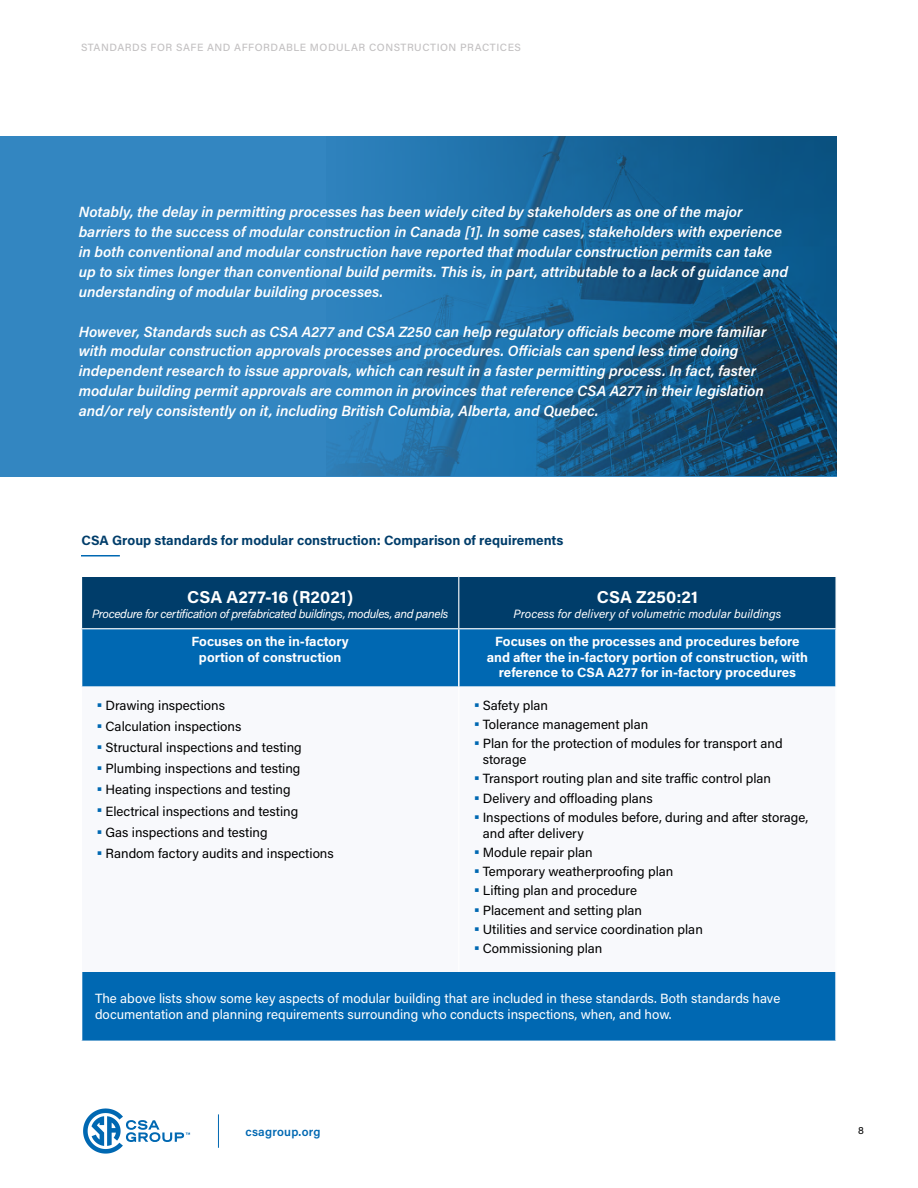
<style>
.page{position:relative;width:918px;height:1188px;background:#fff}
.page>*{position:absolute;margin:0;border:0;box-sizing:border-box;transform-origin:0 0}
.Table_Reverse_Header{font:700 17.25px "Acumin Pro";color:#fff}
.Call_Outs{font:italic 600 14.85px/20px "Acumin Pro";color:#fff}
.t1{font:700 13.5px "Acumin Pro";color:#003d6a}
.t2{font:13.35px/15.8px "Acumin Pro";color:#000}
.t3{font:13.35px/15.8px "Acumin Pro";color:#fff}
.t4{font:700 13.35px/15.8px "Acumin Pro";color:#fff;text-align:center}
.Table_Reverse_Header-2{font:italic 12px "Acumin Pro";letter-spacing:-.025em;color:#fff}
.Table_Reverse_Header-3{font:italic 12px "Acumin Pro";color:#fff}
.t5{font:600 12px "Acumin Pro";letter-spacing:.02em;color:#0068b2}
.t6{font:500 10.5px "Acumin Pro";letter-spacing:.05em;color:#c3c1c2}
.t7{font:10.5px "Acumin Pro";color:#000}
.s1{font-weight:700;font-size:15px;color:#0068b2}
</style>
<div class="page">
<hr style="left:218px;top:1114px;width:1px;height:34px;background:#0068b2">
<svg style="left:83px;top:1108px;width:107px;height:46px"></svg>
<div style="left:0;top:136px;width:837px;height:341px;background:#3386c1"></div>
<img style="left:328px;top:136px;width:509px;height:339px">
<div style="left:82px;top:577px;width:753px;height:51px;background:#003d6a"></div>
<div style="left:82px;top:629px;width:753px;height:412px;background:#0068b2"></div>
<svg style="left:82px;top:687px;width:753px;height:285px"></svg>
<hr style="left:458px;top:577px;width:1px;height:51px;background:#fff">
<hr style="left:458px;top:629px;width:2px;height:58px;background:#fff">
<hr style="left:458px;top:687px;width:1px;height:285px;background:#fff">
<hr style="left:81px;top:555px;width:39px;height:1px;background:#0068b2">
<p class="t6" style="left:81px;top:40px;width:442px">STANDARDS FOR SAFE AND AFFORDABLE MODULAR CONSTRUCTION PRACTICES</p>
<p class="Call_Outs" style="left:79px;top:201px;width:711px">Notably, the delay in permitting processes has been widely cited by stakeholders as one of the major barriers to the success of modular construction in Canada [1]. In some cases, stakeholders with experience in both conventional and modular construction have reported that modular construction permits can take up to six times longer than conventional build permits. This is, in part, attributable to a lack of guidance and understanding of modular building processes.</p>
<p class="Call_Outs" style="left:79px;top:321px;width:689px">However, Standards such as CSA A277 and CSA Z250 can help regulatory officials become more familiar with modular construction approvals processes and procedures. Officials can spend less time doing independent research to issue approvals, which can result in a faster permitting process. In fact, faster modular building permit approvals are common in provinces that reference CSA A277 in their legislation and/or rely consistently on it, including British Columbia, Alberta, and Quebec.</p>
<p class="t1" style="left:81px;top:531px;width:484px">CSA Group standards for modular construction: Comparison of requirements</p>
<p class="Table_Reverse_Header" style="left:187px;top:584px;width:168px">CSA A277-16 (R2021)</p>
<p class="Table_Reverse_Header-2" style="left:92px;top:605px;width:358px">Procedure for certification of prefabricated buildings, modules, and panels</p>
<p class="Table_Reverse_Header" style="left:597px;top:584px;width:103px">CSA Z250:21</p>
<p class="Table_Reverse_Header-3" style="left:514px;top:605px;width:269px">Process for delivery of volumetric modular buildings</p>
<p class="t4" style="left:191px;top:633px;width:159px">Focuses on the in-factory portion of construction</p>
<p class="t4" style="left:487px;top:633px;width:323px">Focuses on the processes and procedures before and after the in-factory portion of construction, with reference to CSA A277 for in-factory procedures</p>
<p class="t2" style="left:97px;top:697px;width:130px"><span class="s1">•</span> Drawing inspections</p>
<p class="t2" style="left:97px;top:718px;width:146px"><span class="s1">•</span> Calculation inspections</p>
<p class="t2" style="left:97px;top:739px;width:207px"><span class="s1">•</span> Structural inspections and testing</p>
<p class="t2" style="left:97px;top:760px;width:205px"><span class="s1">•</span> Plumbing inspections and testing</p>
<p class="t2" style="left:97px;top:781px;width:196px"><span class="s1">•</span> Heating inspections and testing</p>
<p class="t2" style="left:97px;top:803px;width:203px"><span class="s1">•</span> Electrical inspections and testing</p>
<p class="t2" style="left:97px;top:824px;width:173px"><span class="s1">•</span> Gas inspections and testing</p>
<p class="t2" style="left:97px;top:845px;width:239px"><span class="s1">•</span> Random factory audits and inspections</p>
<p class="t2" style="left:474px;top:697px;width:76px"><span class="s1">•</span> Safety plan</p>
<p class="t2" style="left:474px;top:716px;width:176px"><span class="s1">•</span> Tolerance management plan</p>
<p class="t2" style="left:483px;top:735px;width:301px;text-indent:-9px"><span class="s1">•</span> Plan for the protection of modules for transport and storage</p>
<p class="t2" style="left:474px;top:770px;width:299px"><span class="s1">•</span> Transport routing plan and site traffic control plan</p>
<p class="t2" style="left:474px;top:790px;width:180px"><span class="s1">•</span> Delivery and offloading plans</p>
<p class="t2" style="left:483px;top:809px;width:327px;text-indent:-9px"><span class="s1">•</span> Inspections of modules before, during and after storage, and after delivery</p>
<p class="t2" style="left:474px;top:844px;width:120px"><span class="s1">•</span> Module repair plan</p>
<p class="t2" style="left:474px;top:863px;width:201px"><span class="s1">•</span> Temporary weatherproofing plan</p>
<p class="t2" style="left:474px;top:882px;width:165px"><span class="s1">•</span> Lifting plan and procedure</p>
<p class="t2" style="left:474px;top:902px;width:170px"><span class="s1">•</span> Placement and setting plan</p>
<p class="t2" style="left:474px;top:921px;width:231px"><span class="s1">•</span> Utilities and service coordination plan</p>
<p class="t2" style="left:474px;top:940px;width:130px"><span class="s1">•</span> Commissioning plan</p>
<p class="t3" style="left:95px;top:990px;width:687px">The above lists show some key aspects of modular building that are included in these standards. Both standards have documentation and planning requirements surrounding who conducts inspections, when, and how.</p>
<p class="t5" style="left:245px;top:1124px;width:77px">csagroup.org</p>
<p class="t7" style="left:858px;top:1123px;width:7px">8</p>
</div>
